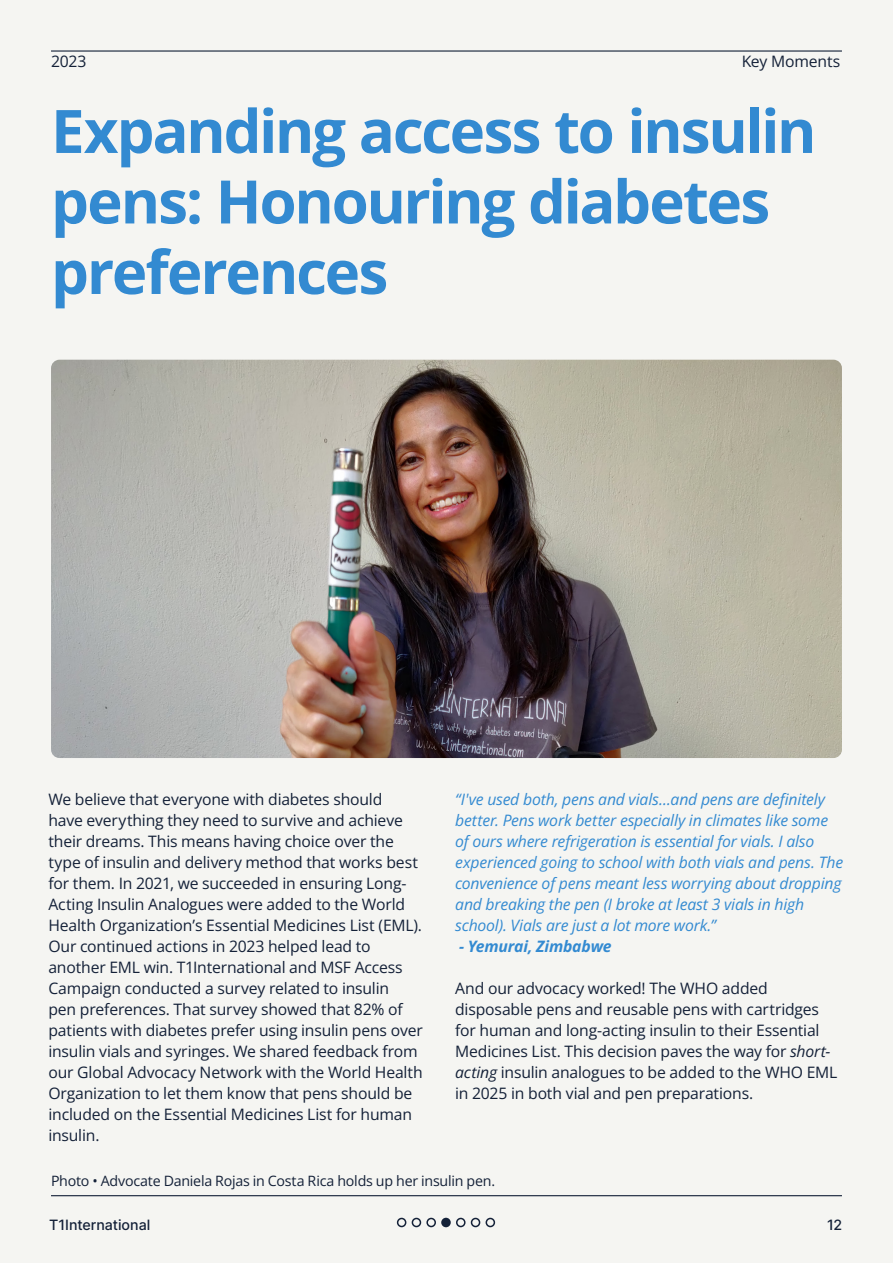
<style>
.page{position:relative;width:893px;height:1263px;background:#f5f5f2}
.page>*{position:absolute;margin:0;border:0;box-sizing:border-box;transform-origin:0 0}
.t1{font:700 60px/70.5px "Open Sans";letter-spacing:-.035em;color:#338ad1}
.Body_10_5pt{font:15.75px/21px "Open Sans";letter-spacing:-.01em;color:#142138}
.Body_10_5pt-2{font:italic 15.75px/21px "Open Sans";letter-spacing:-.01em;color:#338ad1}
.Body_10_5pt-3{font:italic 700 15.75px "Open Sans";letter-spacing:-.01em;color:#338ad1}
.Notes{font:14.25px "Open Sans";letter-spacing:-.015em;color:#142138}
.t2{font:14.25px "Inter";color:#142138}
.s1{font-style:italic}
</style>
<div class="page">
<hr style="left:51px;top:1195px;width:791px;height:1px;background:#142138">
<img style="left:51px;top:360px;width:791px;height:398px">
<div style="left:486px;top:1218px;width:9px;height:9px;border:2px solid #142138;border-radius:50%"></div>
<div style="left:471px;top:1218px;width:9px;height:9px;border:2px solid #142138;border-radius:50%"></div>
<div style="left:412px;top:1218px;width:9px;height:9px;border:2px solid #142138;border-radius:50%"></div>
<div style="left:397px;top:1218px;width:9px;height:9px;border:2px solid #142138;border-radius:50%"></div>
<div style="left:441px;top:1218px;width:10px;height:9px;background:#142138;border-radius:50%"></div>
<div style="left:426px;top:1218px;width:10px;height:9px;border:2px solid #142138;border-radius:50%"></div>
<div style="left:456px;top:1218px;width:10px;height:9px;border:2px solid #142138;border-radius:50%"></div>
<hr style="left:51px;top:50px;width:791px;height:2px;background:#142138">
<p class="Body_10_5pt" style="left:51px;top:51px;width:37px">2023</p>
<p class="Body_10_5pt" style="left:742px;top:51px;width:100px">Key Moments</p>
<p class="t1" style="left:51px;top:94px;width:767px">Expanding access to insulin pens: Honouring diabetes preferences</p>
<p class="Body_10_5pt" style="left:48px;top:789px;width:375px">We believe that everyone with diabetes should<br>have everything they need to survive and achieve their dreams. This means having choice over the type of insulin and delivery method that works best for them. In 2021, we succeeded in ensuring Long-Acting Insulin Analogues were added to the World Health Organization’s Essential Medicines List (EML).</p>
<p class="Body_10_5pt" style="left:48px;top:936px;width:376px">Our continued actions in 2023 helped lead to another EML win. T1International and MSF Access Campaign conducted a survey related to insulin<br>pen preferences. That survey showed that 82% of patients with diabetes prefer using insulin pens over insulin vials and syringes. We shared feedback from our Global Advocacy Network with the World Health Organization to let them know that pens should be included on the Essential Medicines List for human insulin.</p>
<p class="Body_10_5pt-2" style="left:455px;top:789px;width:389px">“I've used both, pens and vials…and pens are definitely better. Pens work better especially in climates like some of ours where refrigeration is essential for vials. I also experienced going to school with both vials and pens. The convenience of pens meant less worrying about dropping and breaking the pen (I broke at least 3 vials in high school). Vials are just a lot more work.”</p>
<p class="Body_10_5pt-3" style="left:459px;top:936px;width:154px">- Yemurai, Zimbabwe</p>
<p class="Body_10_5pt" style="left:455px;top:978px;width:384px">And our advocacy worked! The WHO added disposable pens and reusable pens with cartridges for human and long-acting insulin to their Essential Medicines List. This decision paves the way for <span class="s1">short&shy;acting</span> insulin analogues to be added to the WHO EML in 2025 in both vial and pen preparations.</p>
<p class="Notes" style="left:51px;top:1171px;width:446px">Photo • Advocate Daniela Rojas in Costa Rica holds up her insulin pen.</p>
<p class="t2" style="left:49px;top:1214px;width:103px">T1International</p>
<p class="t2" style="left:827px;top:1214px;width:17px">12</p>
</div>
